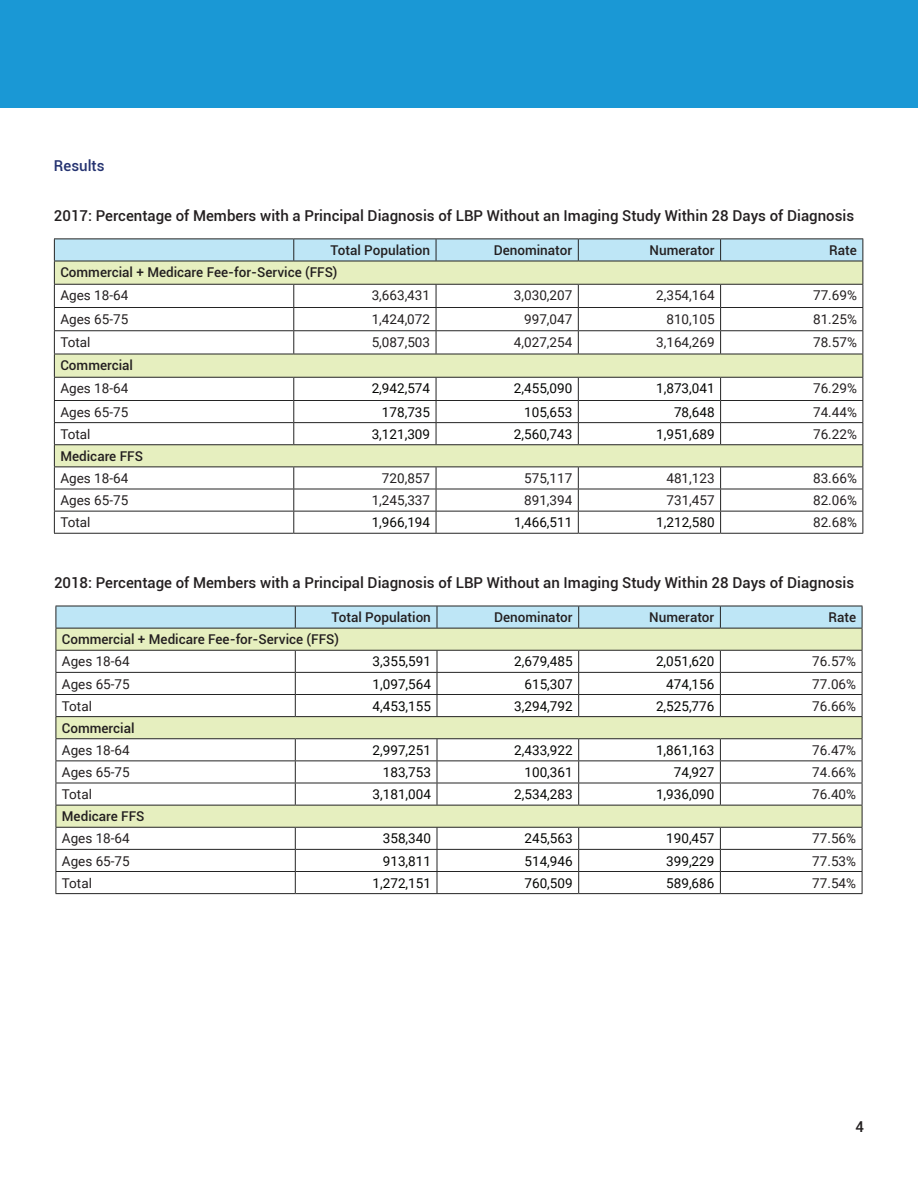
<style>
.page{position:relative;width:918px;height:1188px;background:#fff}
.page>*{position:absolute;margin:0;border:0;box-sizing:border-box;transform-origin:0 0}
.t1{font:500 15px "Roboto";color:#231f20}
.t2{font:500 15px "Roboto";color:#243270}
.t3{font:13.5px "Roboto";color:#231f20}
.t4{font:13.5px "Roboto";color:#040503}
.t5{font:500 13.5px "Roboto";color:#231f20}
</style>
<div class="page">
<hr style="left:54px;top:238px;width:240px;height:1px;background:#242424">
<hr style="left:294px;top:238px;width:142px;height:1px;background:#242424">
<hr style="left:436px;top:238px;width:142px;height:1px;background:#242424">
<hr style="left:578px;top:238px;width:143px;height:1px;background:#242424">
<hr style="left:721px;top:238px;width:142px;height:1px;background:#242424">
<svg style="left:54px;top:239px;width:809px;height:294px"></svg>
<hr style="left:54px;top:533px;width:240px;height:1px;background:#242424">
<hr style="left:294px;top:533px;width:142px;height:1px;background:#242424">
<hr style="left:436px;top:533px;width:142px;height:1px;background:#242424">
<hr style="left:578px;top:533px;width:143px;height:1px;background:#242424">
<hr style="left:721px;top:533px;width:142px;height:1px;background:#242424">
<svg style="left:56px;top:606px;width:807px;height:287px"></svg>
<hr style="left:56px;top:893px;width:239px;height:1px;background:#242424">
<hr style="left:295px;top:893px;width:142px;height:1px;background:#242424">
<hr style="left:437px;top:893px;width:142px;height:1px;background:#242424">
<hr style="left:579px;top:893px;width:141px;height:1px;background:#242424">
<hr style="left:720px;top:893px;width:142px;height:1px;background:#242424">
<div style="left:0;top:0;width:918px;height:108px;background:#1a98d5"></div>
<p class="t2" style="left:54px;top:155px;width:52px">Results</p>
<p class="t1" style="left:54px;top:205px;width:802px">2017: Percentage of Members with a Principal Diagnosis of LBP Without an Imaging Study Within 28 Days of Diagnosis</p>
<p class="t5" style="left:330px;top:241px;width:101px">Total Population</p>
<p class="t5" style="left:494px;top:241px;width:80px">Denominator</p>
<p class="t5" style="left:650px;top:241px;width:67px">Numerator</p>
<p class="t5" style="left:829px;top:241px;width:29px">Rate</p>
<p class="t5" style="left:60px;top:263px;width:279px">Commercial + Medicare Fee-for-Service (FFS)</p>
<p class="t3" style="left:60px;top:286px;width:69px">Ages 18-64</p>
<p class="t3" style="left:372px;top:286px;width:60px">3,663,431</p>
<p class="t3" style="left:514px;top:286px;width:60px">3,030,207</p>
<p class="t3" style="left:656px;top:286px;width:60px">2,354,164</p>
<p class="t3" style="left:813px;top:286px;width:45px">77.69%</p>
<p class="t3" style="left:60px;top:309px;width:69px">Ages 65-75</p>
<p class="t3" style="left:372px;top:309px;width:60px">1,424,072</p>
<p class="t3" style="left:524px;top:309px;width:50px">997,047</p>
<p class="t3" style="left:666px;top:309px;width:50px">810,105</p>
<p class="t3" style="left:813px;top:309px;width:45px">81.25%</p>
<p class="t3" style="left:60px;top:333px;width:32px">Total</p>
<p class="t3" style="left:372px;top:333px;width:60px">5,087,503</p>
<p class="t3" style="left:514px;top:333px;width:60px">4,027,254</p>
<p class="t3" style="left:656px;top:333px;width:60px">3,164,269</p>
<p class="t3" style="left:813px;top:333px;width:45px">78.57%</p>
<p class="t5" style="left:60px;top:356px;width:74px">Commercial</p>
<p class="t3" style="left:60px;top:379px;width:69px">Ages 18-64</p>
<p class="t4" style="left:372px;top:379px;width:60px">2,942,574</p>
<p class="t4" style="left:514px;top:379px;width:60px">2,455,090</p>
<p class="t4" style="left:656px;top:379px;width:60px">1,873,041</p>
<p class="t3" style="left:813px;top:379px;width:45px">76.29%</p>
<p class="t3" style="left:60px;top:402px;width:69px">Ages 65-75</p>
<p class="t4" style="left:382px;top:402px;width:50px">178,735</p>
<p class="t4" style="left:524px;top:402px;width:50px">105,653</p>
<p class="t4" style="left:674px;top:402px;width:42px">78,648</p>
<p class="t3" style="left:813px;top:402px;width:45px">74.44%</p>
<p class="t3" style="left:60px;top:424px;width:32px">Total</p>
<p class="t4" style="left:372px;top:424px;width:60px">3,121,309</p>
<p class="t4" style="left:514px;top:424px;width:60px">2,560,743</p>
<p class="t4" style="left:656px;top:424px;width:60px">1,951,689</p>
<p class="t3" style="left:813px;top:424px;width:45px">76.22%</p>
<p class="t5" style="left:60px;top:447px;width:84px">Medicare FFS</p>
<p class="t3" style="left:60px;top:469px;width:69px">Ages 18-64</p>
<p class="t3" style="left:382px;top:469px;width:50px">720,857</p>
<p class="t3" style="left:524px;top:469px;width:50px">575,117</p>
<p class="t3" style="left:666px;top:469px;width:50px">481,123</p>
<p class="t3" style="left:813px;top:469px;width:45px">83.66%</p>
<p class="t3" style="left:60px;top:491px;width:69px">Ages 65-75</p>
<p class="t3" style="left:372px;top:491px;width:60px">1,245,337</p>
<p class="t3" style="left:524px;top:491px;width:50px">891,394</p>
<p class="t3" style="left:666px;top:491px;width:50px">731,457</p>
<p class="t3" style="left:813px;top:491px;width:45px">82.06%</p>
<p class="t3" style="left:60px;top:513px;width:32px">Total</p>
<p class="t4" style="left:372px;top:513px;width:60px">1,966,194</p>
<p class="t4" style="left:514px;top:513px;width:60px">1,466,511</p>
<p class="t4" style="left:656px;top:513px;width:60px">1,212,580</p>
<p class="t3" style="left:813px;top:513px;width:45px">82.68%</p>
<p class="t1" style="left:54px;top:572px;width:802px">2018: Percentage of Members with a Principal Diagnosis of LBP Without an Imaging Study Within 28 Days of Diagnosis</p>
<p class="t5" style="left:331px;top:608px;width:101px">Total Population</p>
<p class="t5" style="left:494px;top:608px;width:80px">Denominator</p>
<p class="t5" style="left:649px;top:608px;width:67px">Numerator</p>
<p class="t5" style="left:828px;top:608px;width:29px">Rate</p>
<p class="t5" style="left:62px;top:630px;width:279px">Commercial + Medicare Fee-for-Service (FFS)</p>
<p class="t3" style="left:62px;top:652px;width:69px">Ages 18-64</p>
<p class="t4" style="left:373px;top:652px;width:60px">3,355,591</p>
<p class="t4" style="left:514px;top:652px;width:60px">2,679,485</p>
<p class="t4" style="left:656px;top:652px;width:60px">2,051,620</p>
<p class="t3" style="left:812px;top:652px;width:45px">76.57%</p>
<p class="t3" style="left:62px;top:674px;width:69px">Ages 65-75</p>
<p class="t4" style="left:373px;top:674px;width:60px">1,097,564</p>
<p class="t4" style="left:525px;top:674px;width:50px">615,307</p>
<p class="t4" style="left:666px;top:674px;width:50px">474,156</p>
<p class="t3" style="left:812px;top:674px;width:45px">77.06%</p>
<p class="t3" style="left:62px;top:696px;width:32px">Total</p>
<p class="t4" style="left:373px;top:696px;width:60px">4,453,155</p>
<p class="t4" style="left:514px;top:696px;width:60px">3,294,792</p>
<p class="t4" style="left:656px;top:696px;width:60px">2,525,776</p>
<p class="t3" style="left:812px;top:696px;width:45px">76.66%</p>
<p class="t5" style="left:62px;top:718px;width:74px">Commercial</p>
<p class="t3" style="left:62px;top:741px;width:69px">Ages 18-64</p>
<p class="t4" style="left:373px;top:741px;width:60px">2,997,251</p>
<p class="t4" style="left:514px;top:741px;width:60px">2,433,922</p>
<p class="t4" style="left:656px;top:741px;width:60px">1,861,163</p>
<p class="t3" style="left:812px;top:741px;width:45px">76.47%</p>
<p class="t3" style="left:62px;top:763px;width:69px">Ages 65-75</p>
<p class="t4" style="left:383px;top:763px;width:50px">183,753</p>
<p class="t4" style="left:525px;top:763px;width:50px">100,361</p>
<p class="t4" style="left:674px;top:763px;width:42px">74,927</p>
<p class="t3" style="left:812px;top:763px;width:45px">74.66%</p>
<p class="t3" style="left:62px;top:785px;width:32px">Total</p>
<p class="t4" style="left:373px;top:785px;width:60px">3,181,004</p>
<p class="t4" style="left:514px;top:785px;width:60px">2,534,283</p>
<p class="t4" style="left:656px;top:785px;width:60px">1,936,090</p>
<p class="t3" style="left:812px;top:785px;width:45px">76.40%</p>
<p class="t5" style="left:62px;top:807px;width:84px">Medicare FFS</p>
<p class="t3" style="left:62px;top:829px;width:69px">Ages 18-64</p>
<p class="t4" style="left:383px;top:829px;width:50px">358,340</p>
<p class="t4" style="left:525px;top:829px;width:50px">245,563</p>
<p class="t4" style="left:666px;top:829px;width:50px">190,457</p>
<p class="t3" style="left:812px;top:829px;width:45px">77.56%</p>
<p class="t3" style="left:62px;top:851px;width:69px">Ages 65-75</p>
<p class="t4" style="left:383px;top:851px;width:50px">913,811</p>
<p class="t4" style="left:525px;top:851px;width:50px">514,946</p>
<p class="t4" style="left:666px;top:851px;width:50px">399,229</p>
<p class="t3" style="left:812px;top:851px;width:45px">77.53%</p>
<p class="t3" style="left:62px;top:873px;width:32px">Total</p>
<p class="t4" style="left:373px;top:873px;width:60px">1,272,151</p>
<p class="t4" style="left:525px;top:873px;width:50px">760,509</p>
<p class="t4" style="left:666px;top:873px;width:50px">589,686</p>
<p class="t3" style="left:812px;top:873px;width:45px">77.54%</p>
<p class="t1" style="left:855px;top:1116px;width:10px">4</p>
</div>
